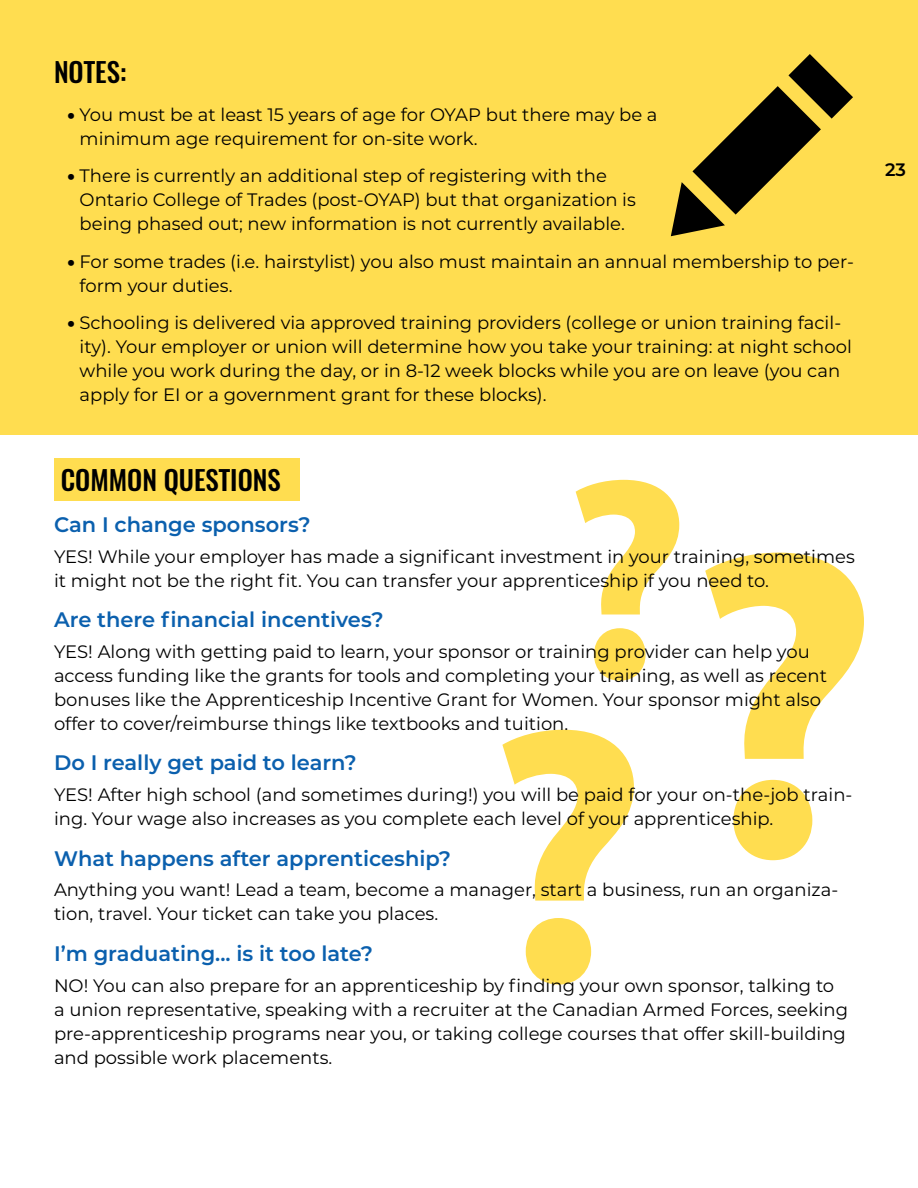
<style>
.page{position:relative;width:918px;height:1188px;background:#fff}
.page>*{position:absolute;margin:0;border:0;box-sizing:border-box;transform-origin:0 0}
.t1{font:500 27px "Oswald";color:#000}
.t2{font:600 21px "Montserrat";color:#0b60ae}
.t3{font:18px/24px "Montserrat";color:#000}
.t4{font:600 18px "Montserrat";color:#000}
.s1{font-weight:900}
</style>
<div class="page">
<div style="left:0;top:0;width:918px;height:434px;background:#ffdd50"></div>
<svg style="left:671px;top:54px;width:182px;height:182px"></svg>
<div style="left:54px;top:459px;width:245px;height:42px;background:#ffdd50"></div>
<svg style="left:705px;top:553px;width:159px;height:307px"></svg>
<svg style="left:576px;top:480px;width:103px;height:201px"></svg>
<svg style="left:502px;top:730px;width:132px;height:255px"></svg>
<h1 class="t1" style="left:54px;top:54px;width:74px">NOTES:</h1>
<p class="t3" style="left:80px;top:102px;width:579px;text-indent:-12px"><span class="s1">•</span> You must be at least 15 years of age for OYAP but there may be a minimum age requirement for on-site work.</p>
<p class="t3" style="left:80px;top:163px;width:558px;text-indent:-12px"><span class="s1">•</span> There is currently an additional step of registering with the<br>Ontario College of Trades (post-OYAP) but that organization is being phased out; new information is not currently available.</p>
<p class="t3" style="left:80px;top:249px;width:776px;text-indent:-12px"><span class="s1">•</span> For some trades (i.e. hairstylist) you also must maintain an annual membership to per&shy;form your duties.</p>
<p class="t3" style="left:80px;top:310px;width:774px;text-indent:-12px"><span class="s1">•</span> Schooling is delivered via approved training providers (college or union training facil&shy;ity). Your employer or union will determine how you take your training: at night school while you work during the day, or in 8-12 week blocks while you are on leave (you can apply for EI or a government grant for these blocks).</p>
<h1 class="t1" style="left:61px;top:462px;width:222px">COMMON QUESTIONS</h1>
<p class="t2" style="left:54px;top:510px;width:258px">Can I change sponsors?</p>
<p class="t3" style="left:54px;top:544px;width:802px">YES! While your employer has made a significant investment in your training, sometimes it might not be the right fit. You can transfer your apprenticeship if you need to.</p>
<p class="t2" style="left:54px;top:605px;width:331px">Are there financial incentives?</p>
<p class="t3" style="left:54px;top:639px;width:775px">YES! Along with getting paid to learn, your sponsor or training provider can help you access funding like the grants for tools and completing your training, as well as recent bonuses like the Apprenticeship Incentive Grant for Women. Your sponsor might also offer to cover/reimburse things like textbooks and tuition.</p>
<p class="t2" style="left:54px;top:748px;width:304px">Do I really get paid to learn?</p>
<p class="t3" style="left:54px;top:782px;width:800px">YES! After high school (and sometimes during!) you will be paid for your on-the-job train&shy;ing. Your wage also increases as you complete each level of your apprenticeship.</p>
<p class="t2" style="left:54px;top:843px;width:399px">What happens after apprenticeship?</p>
<p class="t3" style="left:54px;top:877px;width:786px">Anything you want! Lead a team, become a manager, start a business, run an organiza&shy;tion, travel. Your ticket can take you places.</p>
<p class="t2" style="left:54px;top:939px;width:321px">I’m graduating... is it too late?</p>
<p class="t3" style="left:54px;top:973px;width:796px">NO! You can also prepare for an apprenticeship by finding your own sponsor, talking to a union representative, speaking with a recruiter at the Canadian Armed Forces, seeking pre-apprenticeship programs near you, or taking college courses that offer skill-building and possible work placements.</p>
<p class="t4" style="left:885px;top:157px;width:22px">23</p>
</div>
